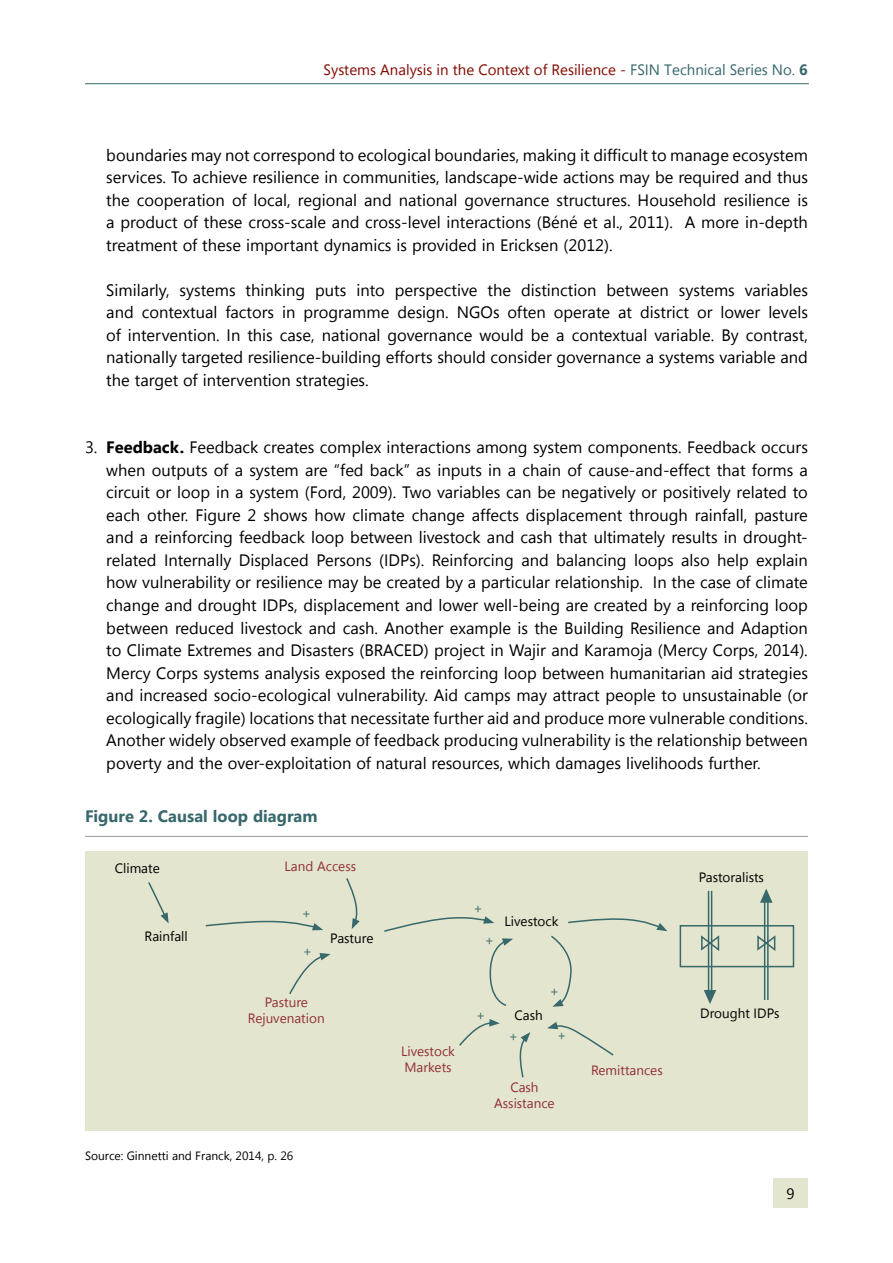
<style>
.page{position:relative;width:893px;height:1263px;background:#fff}
.page>*{position:absolute;margin:0;border:0;box-sizing:border-box;transform-origin:0 0}
.t1{font:16.5px/22.5px "Segoe UI";color:#000;text-align:justify}
.t2{font:700 16.5px "Segoe UI";color:#37686b}
.t3{font:15px "Segoe UI";color:#820a00}
.t4{font:15px "Segoe UI";color:#000}
.t5{font:13.5px/16.2px "Segoe UI";color:#913138;text-align:center}
.t6{font:13.5px "Segoe UI";color:#000}
.t7{font:13.5px "Segoe UI";color:#37686b}
.t8{font:12px "Segoe UI";color:#000}
.s1{color:#37686b}
.s2{font-weight:700;color:#37686b}
.s3{font-weight:700}
</style>
<div class="page">
<hr style="left:85px;top:83px;width:724px;height:1px;background:#37686b">
<div style="left:773px;top:1178px;width:34px;height:30px;background:#e4e5ce"></div>
<div style="left:85px;top:851px;width:723px;height:280px;background:#e4e5ce"></div>
<hr style="left:85px;top:836px;width:723px;height:1px;background:#939598">
<svg style="left:148px;top:882px;width:21px;height:41px"></svg>
<svg style="left:205px;top:920px;width:118px;height:10px"></svg>
<svg style="left:289px;top:953px;width:42px;height:41px"></svg>
<svg style="left:520px;top:1032px;width:10px;height:46px"></svg>
<svg style="left:459px;top:1019px;width:41px;height:27px"></svg>
<svg style="left:547px;top:1022px;width:67px;height:34px"></svg>
<svg style="left:346px;top:878px;width:14px;height:51px"></svg>
<hr style="left:711px;top:891px;width:1px;height:102px;background:#37686b">
<hr style="left:764px;top:901px;width:1px;height:99px;background:#37686b">
<div style="left:680px;top:925px;width:114px;height:42px;border:2px solid #37686b"></div>
<svg style="left:701px;top:934px;width:19px;height:19px"></svg>
<svg style="left:757px;top:934px;width:19px;height:19px"></svg>
<svg style="left:384px;top:916px;width:129px;height:90px"></svg>
<svg style="left:551px;top:918px;width:116px;height:89px"></svg>
<hr style="left:708px;top:891px;width:1px;height:102px;background:#37686b">
<svg style="left:703px;top:989px;width:14px;height:15px"></svg>
<hr style="left:767px;top:901px;width:2px;height:99px;background:#37686b">
<svg style="left:760px;top:888px;width:13px;height:16px"></svg>
<p class="t3" style="left:324px;top:59px;width:486px">Systems Analysis in the Context of Resilience - <span class="s1">FSIN Technical Series No.</span> <span class="s2">6</span></p>
<p class="t1" style="left:106px;top:143px;width:703px">boundaries may not correspond to ecological boundaries, making it difficult to manage ecosystem services. To achieve resilience in communities, landscape-wide actions may be required and thus the cooperation of local, regional and national governance structures. Household resilience is a product of these cross-scale and cross-level interactions (Béné et al., 2011). A more in-depth treatment of these important dynamics is provided in Ericksen (2012).</p>
<p class="t1" style="left:106px;top:278px;width:703px">Similarly, systems thinking puts into perspective the distinction between systems variables and contextual factors in programme design. NGOs often operate at district or lower levels of intervention. In this case, national governance would be a contextual variable. By contrast, nationally targeted resilience-building efforts should consider governance a systems variable and the target of intervention strategies.</p>
<p class="t1" style="left:106px;top:436px;width:703px;text-indent:-21px">3. <span class="s3">Feedback.</span> Feedback creates complex interactions among system components. Feedback occurs when outputs of a system are “fed back” as inputs in a chain of cause-and-effect that forms a circuit or loop in a system (Ford, 2009). Two variables can be negatively or positively related to each other. Figure 2 shows how climate change affects displacement through rainfall, pasture and a reinforcing feedback loop between livestock and cash that ultimately results in drought&shy;related Internally Displaced Persons (IDPs). Reinforcing and balancing loops also help explain how vulnerability or resilience may be created by a particular relationship. In the case of climate change and drought IDPs, displacement and lower well-being are created by a reinforcing loop between reduced livestock and cash. Another example is the Building Resilience and Adaption to Climate Extremes and Disasters (BRACED) project in Wajir and Karamoja (Mercy Corps, 2014).<br>Mercy Corps systems analysis exposed the reinforcing loop between humanitarian aid strategies and increased socio-ecological vulnerability. Aid camps may attract people to unsustainable (or ecologically fragile) locations that necessitate further aid and produce more vulnerable conditions.<br>Another widely observed example of feedback producing vulnerability is the relationship between poverty and the over-exploitation of natural resources, which damages livelihoods further.</p>
<p class="t2" style="left:85px;top:804px;width:234px">Figure 2. Causal loop diagram</p>
<p class="t6" style="left:115px;top:859px;width:46px">Climate</p>
<p class="t6" style="left:145px;top:927px;width:45px">Rainfall</p>
<p class="t5" style="left:285px;top:858px;width:73px">Land Access</p>
<p class="t7" style="left:302px;top:903px;width:11px">+</p>
<p class="t7" style="left:303px;top:942px;width:11px">+</p>
<p class="t6" style="left:330px;top:929px;width:45px">Pasture</p>
<p class="t5" style="left:248px;top:994px;width:78px">Pasture<br>Rejuvenation</p>
<p class="t8" style="left:85px;top:1147px;width:210px">Source: Ginnetti and Franck, 2014, p. 26</p>
<p class="t5" style="left:401px;top:1043px;width:55px;text-align:left">Livestock<br>Markets</p>
<p class="t7" style="left:473px;top:899px;width:11px">+</p>
<p class="t7" style="left:485px;top:931px;width:11px">+</p>
<p class="t6" style="left:505px;top:912px;width:55px">Livestock</p>
<p class="t7" style="left:476px;top:1006px;width:11px">+</p>
<p class="t6" style="left:514px;top:1006px;width:30px">Cash</p>
<p class="t7" style="left:550px;top:982px;width:11px">+</p>
<p class="t7" style="left:509px;top:1027px;width:11px">+</p>
<p class="t7" style="left:557px;top:1025px;width:11px">+</p>
<p class="t5" style="left:494px;top:1079px;width:62px">Cash<br>Assistance</p>
<p class="t5" style="left:591px;top:1062px;width:73px">Remittances</p>
<p class="t6" style="left:699px;top:868px;width:67px">Pastoralists</p>
<p class="t6" style="left:700px;top:1003px;width:81px">Drought IDPs</p>
<p class="t4" style="left:786px;top:1183px;width:10px">9</p>
</div>
